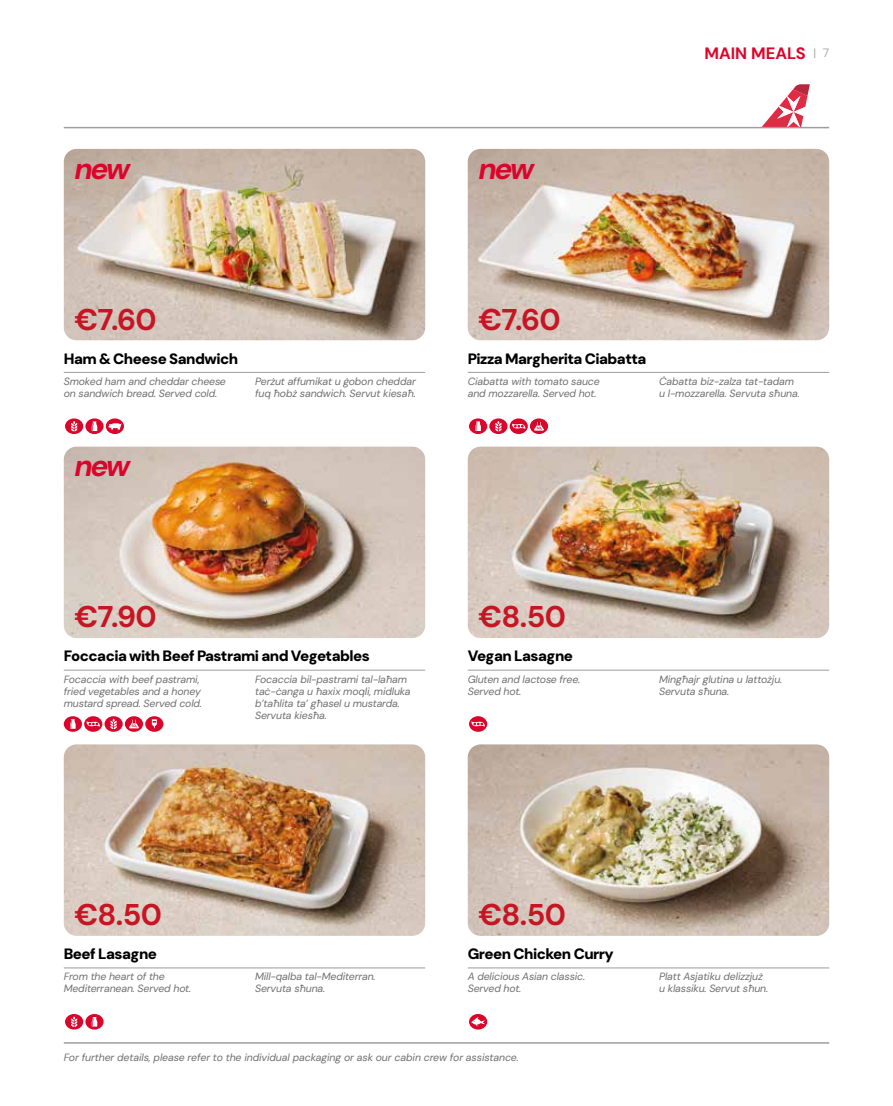
<style>
.page{position:relative;width:893px;height:1106px;background:#fff}
.page>*{position:absolute;margin:0;border:0;box-sizing:border-box;transform-origin:0 0}
.t1{font:700 30px "DM Sans 18 pt";letter-spacing:-.02em;color:#c61624}
.t2{font:italic 700 30px "DM Sans 18 pt";letter-spacing:-.09em;color:#db052c}
.t3{font:700 16.5px "DM Sans 18 pt";color:#db052c}
.t4{font:900 15px "DM Sans 24 pt";letter-spacing:-.035em;color:#000}
.t5{font:italic 10.5px/12px "DM Sans 18 pt";letter-spacing:-.015em;color:#706f6f}
.s1{font-weight:300;font-size:12px;color:#9d9d9c}
</style>
<div class="page">
<img style="left:64px;top:744px;width:361px;height:191px">
<svg style="left:761px;top:84px;width:49px;height:43px"></svg>
<hr style="left:64px;top:1042px;width:765px;height:1px;background:#9d9d9c">
<img style="left:468px;top:446px;width:361px;height:192px">
<img style="left:468px;top:744px;width:361px;height:191px">
<img style="left:468px;top:149px;width:361px;height:191px">
<div style="left:65px;top:1014px;width:18px;height:15px;background:#db052c;border-radius:50%"></div>
<svg style="left:71px;top:1016px;width:7px;height:11px"></svg>
<svg style="left:85px;top:1014px;width:19px;height:15px"></svg>
<svg style="left:92px;top:1017px;width:5px;height:9px"></svg>
<div style="left:469px;top:716px;width:18px;height:15px;background:#db052c;border-radius:50%"></div>
<svg style="left:471px;top:721px;width:14px;height:5px"></svg>
<div style="left:469px;top:1014px;width:18px;height:15px;background:#db052c;border-radius:50%"></div>
<svg style="left:471px;top:1017px;width:14px;height:9px"></svg>
<hr style="left:64px;top:967px;width:361px;height:1px;background:#9d9d9c">
<hr style="left:468px;top:372px;width:361px;height:1px;background:#9d9d9c">
<hr style="left:468px;top:670px;width:361px;height:1px;background:#9d9d9c">
<hr style="left:468px;top:967px;width:361px;height:1px;background:#9d9d9c">
<div style="left:489px;top:418px;width:18px;height:16px;background:#db052c;border-radius:50%"></div>
<svg style="left:495px;top:421px;width:7px;height:10px"></svg>
<svg style="left:530px;top:418px;width:18px;height:16px"></svg>
<svg style="left:534px;top:422px;width:10px;height:8px"></svg>
<img style="left:64px;top:149px;width:361px;height:191px">
<hr style="left:64px;top:372px;width:361px;height:1px;background:#9d9d9c">
<div style="left:65px;top:418px;width:18px;height:16px;background:#db052c;border-radius:50%"></div>
<svg style="left:71px;top:421px;width:7px;height:10px"></svg>
<svg style="left:85px;top:418px;width:19px;height:16px"></svg>
<svg style="left:92px;top:421px;width:5px;height:10px"></svg>
<svg style="left:106px;top:418px;width:18px;height:16px"></svg>
<svg style="left:108px;top:423px;width:13px;height:6px"></svg>
<div style="left:469px;top:418px;width:18px;height:16px;background:#db052c;border-radius:50%"></div>
<svg style="left:475px;top:421px;width:6px;height:10px"></svg>
<div style="left:510px;top:418px;width:18px;height:16px;background:#db052c;border-radius:50%"></div>
<svg style="left:512px;top:423px;width:13px;height:6px"></svg>
<hr style="left:64px;top:670px;width:361px;height:1px;background:#9d9d9c">
<img style="left:64px;top:446px;width:361px;height:192px">
<div style="left:105px;top:716px;width:18px;height:15px;background:#db052c;border-radius:50%"></div>
<svg style="left:110px;top:719px;width:7px;height:10px"></svg>
<div style="left:64px;top:716px;width:18px;height:15px;background:#db052c;border-radius:50%"></div>
<svg style="left:70px;top:719px;width:6px;height:9px"></svg>
<div style="left:145px;top:716px;width:18px;height:15px;background:#db052c;border-radius:50%"></div>
<svg style="left:152px;top:719px;width:5px;height:9px"></svg>
<div style="left:84px;top:716px;width:18px;height:15px;background:#db052c;border-radius:50%"></div>
<svg style="left:87px;top:721px;width:13px;height:5px"></svg>
<svg style="left:125px;top:716px;width:18px;height:15px"></svg>
<svg style="left:129px;top:719px;width:10px;height:9px"></svg>
<hr style="left:64px;top:127px;width:765px;height:1px;background:#9d9d9c">
<h2 class="t3" style="left:704px;top:43px;width:126px">MAIN MEALS <span class="s1">| 7</span></h2>
<h1 class="t2" style="left:74px;top:149px;width:57px">new</h1>
<h1 class="t2" style="left:478px;top:149px;width:57px">new</h1>
<h1 class="t1" style="left:74px;top:300px;width:84px">€7.60</h1>
<h1 class="t1" style="left:478px;top:300px;width:84px">€7.60</h1>
<h3 class="t4" style="left:64px;top:349px;width:176px">Ham &amp; Cheese Sandwich</h3>
<p class="t5" style="left:64px;top:375px;width:164px">Smoked ham and cheddar cheese on sandwich bread. Served cold.</p>
<p class="t5" style="left:255px;top:375px;width:162px">Perżut affumikat u ġobon cheddar fuq ħobż sandwich. Servut kiesaħ.</p>
<h3 class="t4" style="left:468px;top:349px;width:180px">Pizza Margherita Ciabatta</h3>
<p class="t5" style="left:468px;top:375px;width:134px">Ciabatta with tomato sauce and mozzarella. Served hot.</p>
<p class="t5" style="left:659px;top:375px;width:142px">Ċabatta biz-zalza tat-tadam u l-mozzarella. Servuta sħuna.</p>
<h1 class="t2" style="left:74px;top:446px;width:57px">new</h1>
<h1 class="t1" style="left:74px;top:598px;width:84px">€7.90</h1>
<h1 class="t1" style="left:478px;top:598px;width:89px">€8.50</h1>
<h3 class="t4" style="left:64px;top:646px;width:308px">Foccacia with Beef Pastrami and Vegetables</h3>
<h3 class="t4" style="left:468px;top:646px;width:107px">Vegan Lasagne</h3>
<p class="t5" style="left:64px;top:672px;width:140px">Focaccia with beef pastrami, fried vegetables and a honey mustard spread. Served cold.</p>
<p class="t5" style="left:255px;top:672px;width:157px">Focaccia bil-pastrami tal-laħam taċ-ċanga u ħaxix moqli, midluka b’taħlita ta’ għasel u mustarda.<br>Servuta kiesħa.</p>
<p class="t5" style="left:468px;top:672px;width:114px">Gluten and lactose free.<br>Served hot.</p>
<p class="t5" style="left:659px;top:672px;width:125px">Mingħajr glutina u lattożju.<br>Servuta sħuna.</p>
<h1 class="t1" style="left:74px;top:895px;width:89px">€8.50</h1>
<h1 class="t1" style="left:478px;top:895px;width:89px">€8.50</h1>
<h3 class="t4" style="left:64px;top:944px;width:95px">Beef Lasagne</h3>
<h3 class="t4" style="left:468px;top:944px;width:147px">Green Chicken Curry</h3>
<p class="t5" style="left:64px;top:970px;width:129px">From the heart of the<br>Mediterranean. Served hot.</p>
<p class="t5" style="left:255px;top:970px;width:122px">Mill-qalba tal-Mediterran.<br>Servuta sħuna.</p>
<p class="t5" style="left:468px;top:970px;width:119px">A delicious Asian classic.<br>Served hot.</p>
<p class="t5" style="left:659px;top:970px;width:111px">Platt Asjatiku delizzjuż u klassiku. Servut sħun.</p>
<p class="t5" style="left:64px;top:1051px;width:457px">For further details, please refer to the individual packaging or ask our cabin crew for assistance.</p>
</div>
